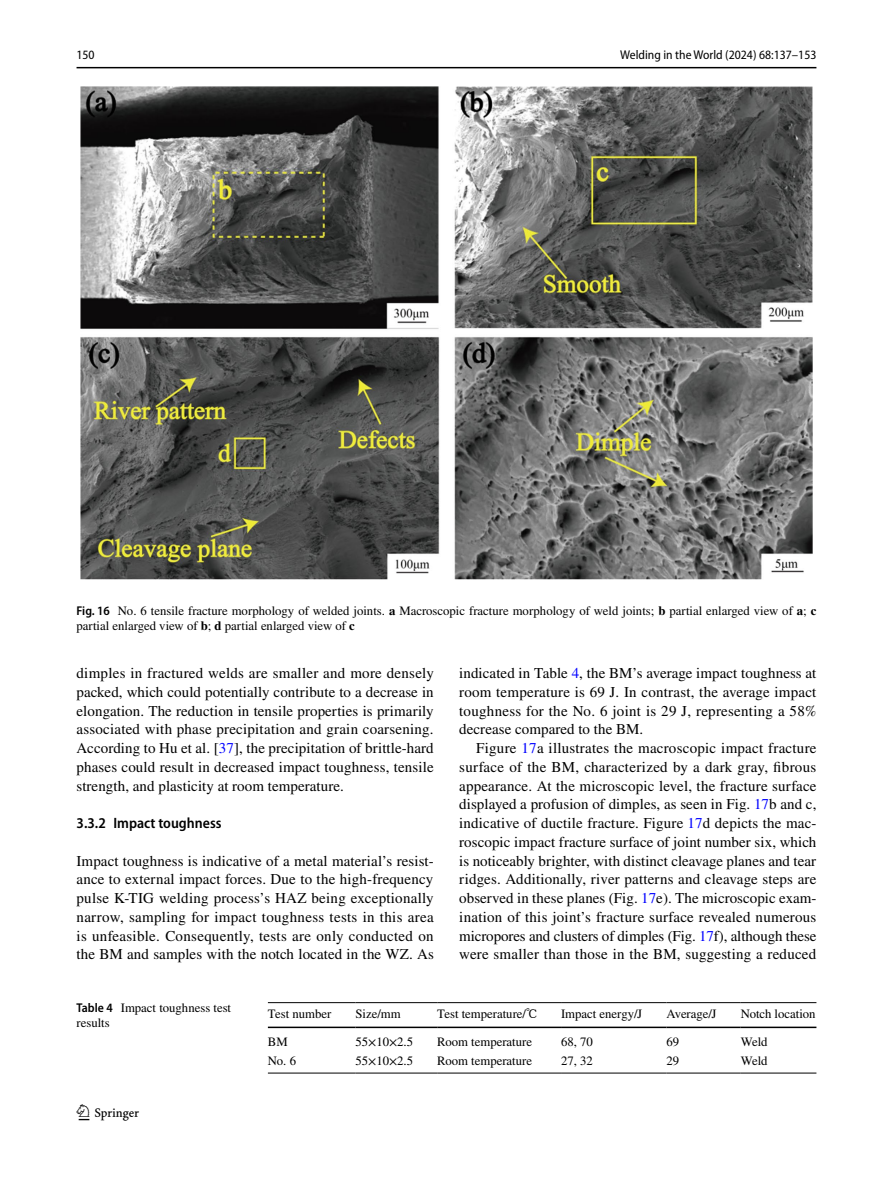
<style>
.page{position:relative;width:893px;height:1187px;background:#fff}
.page>*{position:absolute;margin:0;border:0;box-sizing:border-box;transform-origin:0 0}
.t1{font:22.5px "Springnew Regular 2";color:#000}
.t2{font:15px/18.8px "STIX";letter-spacing:.005em;color:#000;text-align:justify}
.t3{font:600 semi-condensed 15px "Myriad Pro";color:#000}
.t4{font:12.75px/15px "STIX";color:#000}
.t5{font:semi-condensed 12.75px "Myriad Pro";color:#000}
.s1{font-family:"Myriad Pro";font-weight:600;font-stretch:semi-condensed}
.s2{font-weight:700}
.s3{color:#00f}
.s4{font-family:"Code 2000"}
</style>
<div class="page">
<hr style="left:77px;top:67px;width:739px;height:1px;background:#000">
<img style="left:81px;top:87px;width:731px;height:492px">
<hr style="left:268px;top:1002px;width:87px;height:1px;background:#000">
<hr style="left:268px;top:1026px;width:87px;height:2px;background:#000">
<hr style="left:355px;top:1002px;width:82px;height:1px;background:#000">
<hr style="left:355px;top:1026px;width:82px;height:2px;background:#000">
<hr style="left:437px;top:1002px;width:124px;height:1px;background:#000">
<hr style="left:437px;top:1026px;width:124px;height:2px;background:#000">
<hr style="left:561px;top:1002px;width:105px;height:1px;background:#000">
<hr style="left:561px;top:1026px;width:105px;height:2px;background:#000">
<hr style="left:666px;top:1002px;width:75px;height:1px;background:#000">
<hr style="left:666px;top:1026px;width:75px;height:2px;background:#000">
<hr style="left:741px;top:1002px;width:75px;height:1px;background:#000">
<hr style="left:741px;top:1026px;width:75px;height:2px;background:#000">
<hr style="left:268px;top:1072px;width:87px;height:1px;background:#000">
<hr style="left:355px;top:1072px;width:82px;height:1px;background:#000">
<hr style="left:437px;top:1072px;width:124px;height:1px;background:#000">
<hr style="left:561px;top:1072px;width:105px;height:1px;background:#000">
<hr style="left:666px;top:1072px;width:75px;height:1px;background:#000">
<hr style="left:741px;top:1072px;width:75px;height:1px;background:#000">
<p class="t5" style="left:77px;top:48px;width:20px">150</p>
<p class="t5" style="left:620px;top:48px;width:198px">Welding in the World (2024) 68:137–153</p>
<p class="t4" style="left:77px;top:603px;width:741px"><span class="s1">Fig. 16</span> No. 6 tensile fracture morphology of welded joints. <span class="s2">a</span> Macroscopic fracture morphology of weld joints; <span class="s2">b</span> partial enlarged view of <span class="s2">a</span>; <span class="s2">c </span>partial enlarged view of <span class="s2">b</span>; <span class="s2">d</span> partial enlarged view of <span class="s2">c</span></p>
<p class="t2" style="left:77px;top:664px;width:359px">dimples in fractured welds are smaller and more densely packed, which could potentially contribute to a decrease in elongation. The reduction in tensile properties is primarily associated with phase precipitation and grain coarsening.<br>According to Hu et al. [<span class="s3">37</span>], the precipitation of brittle-hard phases could result in decreased impact toughness, tensile strength, and plasticity at room temperature.</p>
<p class="t3" style="left:77px;top:814px;width:147px">3.3.2 Impact toughness</p>
<p class="t2" style="left:77px;top:852px;width:359px">Impact toughness is indicative of a metal material’s resist&shy;ance to external impact forces. Due to the high-frequency pulse K-TIG welding process’s HAZ being exceptionally narrow, sampling for impact toughness tests in this area is unfeasible. Consequently, tests are only conducted on the BM and samples with the notch located in the WZ. As</p>
<p class="t2" style="left:459px;top:664px;width:359px">indicated in Table <span class="s3">4</span>, the BM’s average impact toughness at room temperature is 69 J. In contrast, the average impact toughness for the No. 6 joint is 29 J, representing a 58% decrease compared to the BM.</p>
<p class="t2" style="left:459px;top:739px;width:359px;text-indent:17px">Figure <span class="s3">17</span>a illustrates the macroscopic impact fracture surface of the BM, characterized by a dark gray, fibrous appearance. At the microscopic level, the fracture surface displayed a profusion of dimples, as seen in Fig. <span class="s3">17</span>b and c, indicative of ductile fracture. Figure <span class="s3">17</span>d depicts the mac&shy;roscopic impact fracture surface of joint number six, which is noticeably brighter, with distinct cleavage planes and tear ridges. Additionally, river patterns and cleavage steps are observed in these planes (Fig. <span class="s3">17</span>e). The microscopic exam&shy;ination of this joint’s fracture surface revealed numerous micropores and clusters of dimples (Fig. <span class="s3">17</span>f), although these were smaller than those in the BM, suggesting a reduced</p>
<p class="t4" style="left:77px;top:1000px;width:156px"><span class="s1">Table 4</span> Impact toughness test results</p>
<p class="t4" style="left:268px;top:1006px;width:65px">Test number</p>
<p class="t4" style="left:355px;top:1006px;width:47px">Size/mm</p>
<p class="t4" style="left:437px;top:1006px;width:101px">Test temperature/<span class="s4">℃</span></p>
<p class="t4" style="left:561px;top:1006px;width:83px">Impact energy/J</p>
<p class="t4" style="left:666px;top:1006px;width:52px">Average/J</p>
<p class="t4" style="left:741px;top:1006px;width:76px">Notch location</p>
<p class="t4" style="left:268px;top:1034px;width:21px">BM</p>
<p class="t4" style="left:355px;top:1034px;width:59px">55×10×2.5</p>
<p class="t4" style="left:437px;top:1034px;width:96px">Room temperature</p>
<p class="t4" style="left:561px;top:1034px;width:33px">68, 70</p>
<p class="t4" style="left:666px;top:1034px;width:14px">69</p>
<p class="t4" style="left:741px;top:1034px;width:28px">Weld</p>
<p class="t4" style="left:268px;top:1053px;width:30px">No. 6</p>
<p class="t4" style="left:355px;top:1053px;width:59px">55×10×2.5</p>
<p class="t4" style="left:437px;top:1053px;width:96px">Room temperature</p>
<p class="t4" style="left:561px;top:1053px;width:33px">27, 32</p>
<p class="t4" style="left:666px;top:1053px;width:14px">29</p>
<p class="t4" style="left:741px;top:1053px;width:28px">Weld</p>
<h1 class="t1" style="left:79px;top:1104px;width:62px">1 3</h1>
</div>
